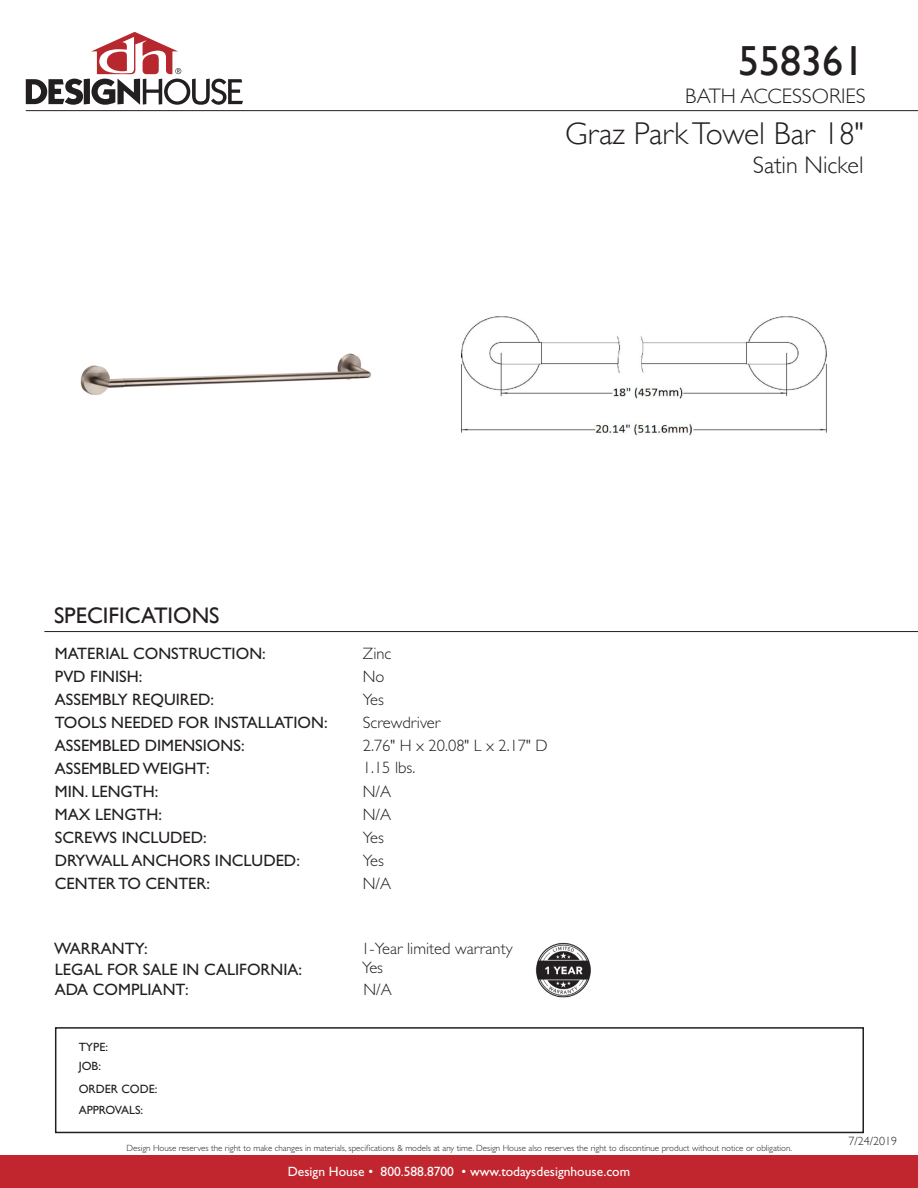
<style>
.page{position:relative;width:918px;height:1188px;background:#fff}
.page>*{position:absolute;margin:0;border:0;box-sizing:border-box;transform-origin:0 0}
.t1{font:42px "Gill Sans";color:#231f20}
.t2{font:300 31.5px "Gill Sans";color:#231f20}
.t3{font:300 24px "Gill Sans";color:#231f20}
.t4{font:22.5px "Gill Sans";color:#231f20}
.t5{font:300 21px "Gill Sans";color:#231f20}
.t6{font:16.5px "Gill Sans Std";color:#231f20}
.t7{font:300 16.5px "Gill Sans Std";color:#231f20}
.t8{font:13.5px "Gill Sans Std";color:#fff}
.t9{font:12px "Gill Sans Std";color:#231f20}
.t10{font:12px "Gill Sans";color:#231f20}
.t11{font:300 12px "Gill Sans";color:#231f20}
.t12{font:300 9px "Gill Sans Std";color:#231f20}
</style>
<div class="page">
<div style="left:0;top:1156px;width:918px;height:32px;background:#c1262f"></div>
<svg style="left:26px;top:32px;width:217px;height:73px"></svg>
<img style="left:80px;top:353px;width:292px;height:42px">
<img style="left:461px;top:316px;width:366px;height:120px">
<img style="left:535px;top:943px;width:56px;height:55px">
<div style="left:55px;top:1027px;width:809px;height:106px;border:2px solid #231f20"></div>
<hr style="left:26px;top:110px;width:892px;height:1px;background:#231f20">
<hr style="left:44px;top:631px;width:874px;height:1px;background:#231f20">
<p class="t1" style="left:738px;top:36px;width:127px">558361</p>
<p class="t5" style="left:685px;top:79px;width:182px">BATH ACCESSORIES</p>
<p class="t2" style="left:565px;top:108px;width:300px">Graz Park Towel Bar 18"</p>
<p class="t4" style="left:54px;top:603px;width:167px">SPECIFICATIONS</p>
<p class="t6" style="left:55px;top:644px;width:212px">MATERIAL CONSTRUCTION:</p>
<p class="t7" style="left:363px;top:644px;width:30px">Zinc</p>
<p class="t6" style="left:55px;top:667px;width:89px">PVD FINISH:</p>
<p class="t7" style="left:363px;top:667px;width:23px">No</p>
<p class="t6" style="left:55px;top:690px;width:161px">ASSEMBLY REQUIRED:</p>
<p class="t7" style="left:363px;top:690px;width:23px">Yes</p>
<p class="t6" style="left:55px;top:713px;width:274px">TOOLS NEEDED FOR INSTALLATION:</p>
<p class="t7" style="left:363px;top:713px;width:79px">Screwdriver</p>
<p class="t6" style="left:55px;top:759px;width:156px">ASSEMBLED WEIGHT:</p>
<p class="t7" style="left:363px;top:758px;width:54px">1.15 lbs.</p>
<p class="t6" style="left:55px;top:736px;width:191px">ASSEMBLED DIMENSIONS:</p>
<p class="t7" style="left:363px;top:736px;width:186px">2.76" H x 20.08" L x 2.17" D</p>
<p class="t6" style="left:55px;top:782px;width:105px">MIN. LENGTH:</p>
<p class="t7" style="left:363px;top:782px;width:30px">N/A</p>
<p class="t6" style="left:55px;top:805px;width:109px">MAX LENGTH:</p>
<p class="t7" style="left:363px;top:805px;width:30px">N/A</p>
<p class="t6" style="left:55px;top:828px;width:153px">SCREWS INCLUDED:</p>
<p class="t7" style="left:363px;top:828px;width:23px">Yes</p>
<p class="t6" style="left:55px;top:851px;width:247px">DRYWALL ANCHORS INCLUDED:</p>
<p class="t7" style="left:363px;top:851px;width:23px">Yes</p>
<p class="t6" style="left:55px;top:874px;width:157px">CENTER TO CENTER:</p>
<p class="t7" style="left:363px;top:874px;width:30px">N/A</p>
<p class="t6" style="left:54px;top:939px;width:95px">WARRANTY:</p>
<p class="t6" style="left:55px;top:960px;width:249px">LEGAL FOR SALE IN CALIFORNIA:</p>
<p class="t6" style="left:55px;top:980px;width:135px">ADA COMPLIANT:</p>
<p class="t9" style="left:79px;top:1040px;width:31px">TYPE:</p>
<p class="t9" style="left:79px;top:1059px;width:24px">JOB:</p>
<p class="t10" style="left:79px;top:1082px;width:80px">ORDER CODE:</p>
<p class="t9" style="left:79px;top:1103px;width:66px">APPROVALS:</p>
<p class="t7" style="left:361px;top:940px;width:153px">1-Year limited warranty</p>
<p class="t7" style="left:362px;top:959px;width:23px">Yes</p>
<p class="t7" style="left:364px;top:980px;width:30px">N/A</p>
<p class="t3" style="left:753px;top:147px;width:112px">Satin Nickel</p>
<p class="t12" style="left:127px;top:1143px;width:667px">Design House reserves the right to make changes in materials, specifications &amp; models at any time. Design House also reserves the right to discontinue product without notice or obligation.</p>
<p class="t8" style="left:288px;top:1164px;width:344px">Design House • 800.588.8700 • www.todaysdesignhouse.com</p>
<p class="t11" style="left:849px;top:1132px;width:50px">7/24/2019</p>
</div>
